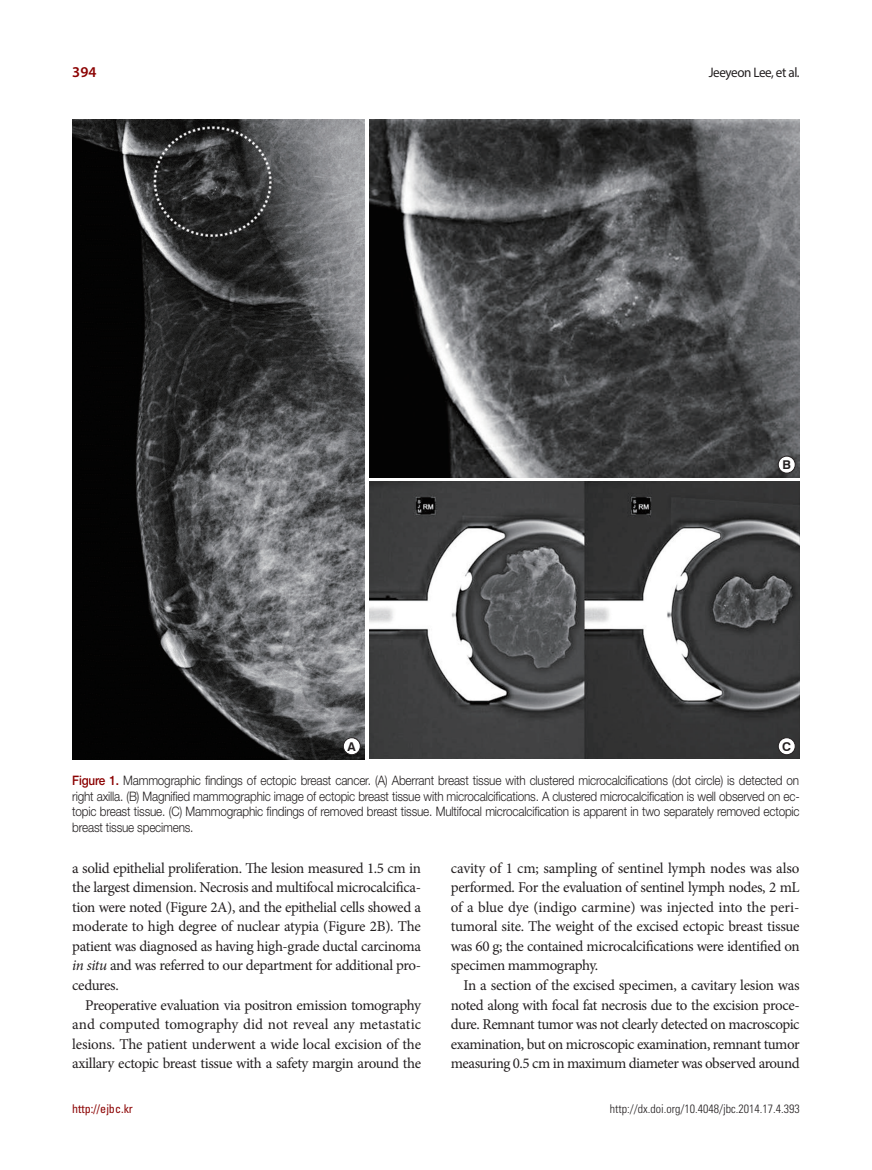
<style>
.page{position:relative;width:872px;height:1170px;background:#fff}
.page>*{position:absolute;margin:0;border:0;box-sizing:border-box;transform-origin:0 0}
.본문{font:15px/19.5px "Minion Pro";letter-spacing:-.025em;color:#231f20;text-align:justify}
.t1{font:600 15px "Myriad Pro";color:#8b0202}
.t2{font:13.8px "Myriad Pro";letter-spacing:-.03em;color:#231f20;scale:.95 1}
.표_제목__그림_설명{font:300 13.05px/15.6px "Helvetica Neue LT Std";letter-spacing:-.015em;color:#231f20;text-align:justify;scale:.9 1}
.t3{font:700 12.15px "Swiss 721 BT";color:#231f20}
.t4{font:300 condensed 12px "Univers LT Std";color:#231f20}
.t5{font:condensed 12px "Univers LT Std";color:#8b0202}
.s1{font-weight:500;color:#8b0202}
.s2{font-style:italic}
</style>
<div class="page">
<img style="left:369px;top:119px;width:430px;height:358px">
<div style="left:778px;top:456px;width:17px;height:17px;background:#fff;border-radius:50%"></div>
<div style="left:778px;top:456px;width:17px;height:17px;border:1px solid #231f20;border-radius:50%"></div>
<img style="left:369px;top:482px;width:430px;height:276px">
<div style="left:778px;top:737px;width:17px;height:17px;background:#fff;border-radius:50%"></div>
<div style="left:778px;top:737px;width:17px;height:17px;border:1px solid #231f20;border-radius:50%"></div>
<img style="left:72px;top:120px;width:293px;height:639px">
<div style="left:343px;top:737px;width:17px;height:17px;background:#fff;border-radius:50%"></div>
<div style="left:343px;top:737px;width:17px;height:17px;border:1px solid #231f20;border-radius:50%"></div>
<p class="t1" style="left:72px;top:63px;width:26px">394</p>
<p class="t2" style="left:708px;top:64px;width:97px">Jeeyeon Lee, et al.</p>
<p class="t3" style="left:782px;top:457px;width:10px">B</p>
<p class="t3" style="left:348px;top:738px;width:10px">A</p>
<p class="t3" style="left:782px;top:738px;width:10px">C</p>
<p class="표_제목__그림_설명" style="left:72px;top:772px;width:809px"><span class="s1">Figure 1.</span> Mammographic findings of ectopic breast cancer. (A) Aberrant breast tissue with clustered microcalcifications (dot circle) is detected on right axilla. (B) Magnified mammographic image of ectopic breast tissue with microcalcifications. A clustered microcalcification is well observed on ec&shy;topic breast tissue. (C) Mammographic findings of removed breast tissue. Multifocal microcalcification is apparent in two separately removed ectopic breast tissue specimens.</p>
<p class="본문" style="left:72px;top:858px;width:350px">a solid epithelial proliferation. The lesion measured 1.5 cm in the largest dimension. Necrosis and multifocal microcalcifica&shy;tion were noted (Figure 2A), and the epithelial cells showed a moderate to high degree of nuclear atypia (Figure 2B). The patient was diagnosed as having high-grade ductal carcinoma <span class="s2">in situ</span> and was referred to our department for additional pro&shy;cedures.</p>
<p class="본문" style="left:72px;top:994px;width:350px;text-indent:13px">Preoperative evaluation via positron emission tomography and computed tomography did not reveal any metastatic lesions. The patient underwent a wide local excision of the axillary ectopic breast tissue with a safety margin around the</p>
<p class="본문" style="left:451px;top:858px;width:350px;text-align:left">cavity of 1 cm; sampling of sentinel lymph nodes was also performed. For the evaluation of sentinel lymph nodes, 2 mL of a blue dye (indigo carmine) was injected into the peri&shy;tumoral site. The weight of the excised ectopic breast tissue was 60 g; the contained microcalcifications were identified on specimen mammography.</p>
<p class="본문" style="left:451px;top:975px;width:350px;text-indent:13px">In a section of the excised specimen, a cavitary lesion was noted along with focal fat necrosis due to the excision proce&shy;dure. Remnant tumor was not clearly detected on macroscopic examination, but on microscopic examination, remnant tumor measuring 0.5 cm in maximum diameter was observed around</p>
<p class="t5" style="left:72px;top:1100px;width:62px">http://ejbc.kr</p>
<p class="t4" style="left:610px;top:1101px;width:191px">http://dx.doi.org/10.4048/jbc.2014.17.4.393</p>
</div>
